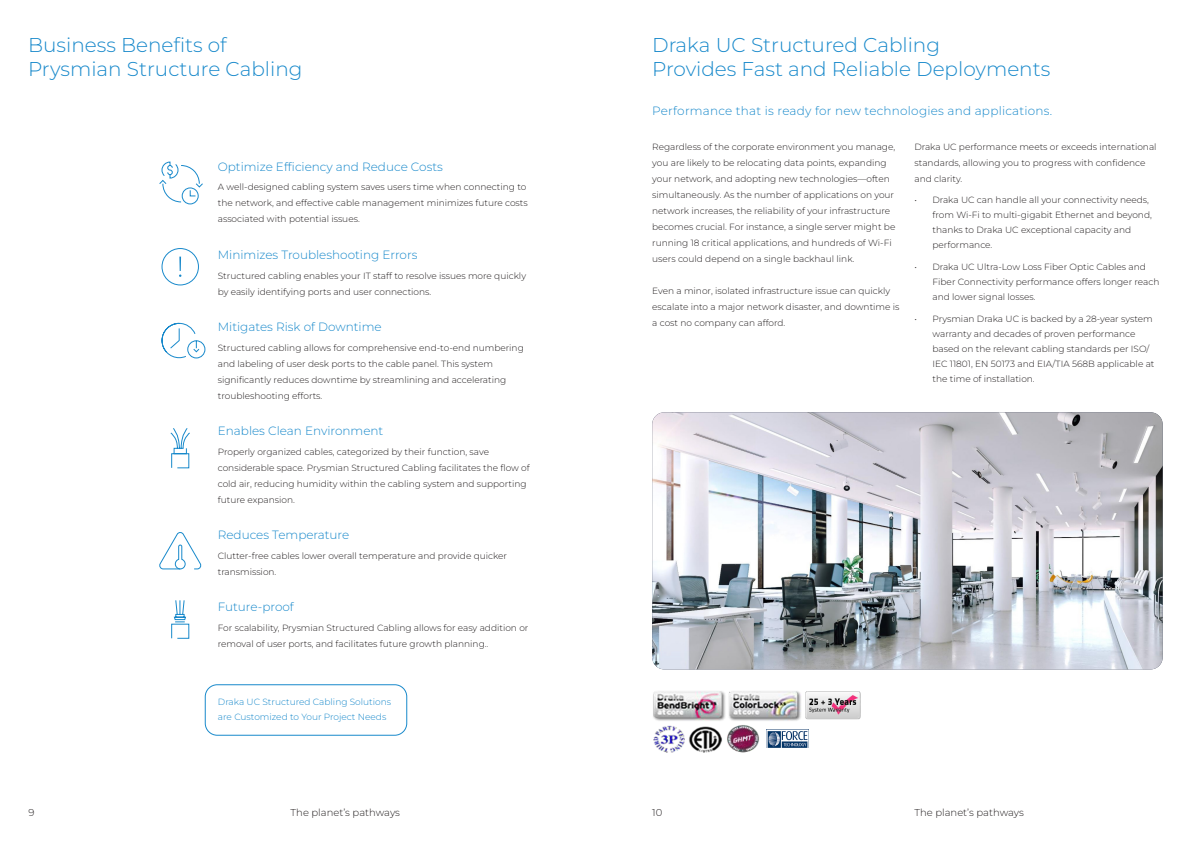
<style>
.page{position:relative;width:1191px;height:842px;background:#fff}
.page>*{position:absolute;margin:0;border:0;box-sizing:border-box;transform-origin:0 0}
.SUBHEAD_1{font:300 20px/24px "Montserrat";color:#1889cb}
.SUBHEAD_2{font:300 12px "Montserrat";color:#1889cb}
.SUBHEAD_2-2{font:300 12px "Montserrat";letter-spacing:.02em;color:#1889cb}
.t1{font:300 10px "Montserrat";color:#231f20}
.Bodytext{font:300 9px/16px "Montserrat";color:#231f20}
.SUBHEAD_3{font:300 9px/15px "Montserrat";color:#1889cb}
</style>
<div class="page">
<div style="left:205px;top:684px;width:202px;height:52px;border:1px solid #1889cb;border-radius:12px"></div>
<svg style="left:159px;top:161px;width:44px;height:44px"></svg>
<div style="left:162px;top:248px;width:37px;height:37px;border:1px solid #1889cb;border-radius:50%"></div>
<svg style="left:179px;top:257px;width:2px;height:20px"></svg>
<svg style="left:161px;top:322px;width:45px;height:37px"></svg>
<svg style="left:170px;top:428px;width:20px;height:41px"></svg>
<svg style="left:159px;top:532px;width:43px;height:38px"></svg>
<svg style="left:171px;top:600px;width:19px;height:39px"></svg>
<img style="left:652px;top:412px;width:510px;height:257px">
<img style="left:653px;top:691px;width:148px;height:30px">
<img style="left:727px;top:725px;width:32px;height:28px">
<img style="left:806px;top:691px;width:54px;height:28px">
<img style="left:767px;top:731px;width:41px;height:17px">
<img style="left:653px;top:725px;width:69px;height:28px">
<p class="SUBHEAD_1" style="left:28px;top:32px;width:276px">Business Benefits of<br>Prysmian Structure Cabling</p>
<p class="SUBHEAD_2" style="left:218px;top:158px;width:227px">Optimize Efficiency and Reduce Costs</p>
<p class="Bodytext" style="left:218px;top:179px;width:311px">A well-designed cabling system saves users time when connecting to the network, and effective cable management minimizes future costs associated with potential issues.</p>
<p class="SUBHEAD_2" style="left:218px;top:246px;width:201px">Minimizes Troubleshooting Errors</p>
<p class="Bodytext" style="left:218px;top:267px;width:310px">Structured cabling enables your IT staff to resolve issues more quickly by easily identifying ports and user connections.</p>
<p class="SUBHEAD_2" style="left:218px;top:318px;width:165px">Mitigates Risk of Downtime</p>
<p class="Bodytext" style="left:218px;top:339px;width:307px">Structured cabling allows for comprehensive end-to-end numbering and labeling of user desk ports to the cable panel. This system significantly reduces downtime by streamlining and accelerating troubleshooting efforts.</p>
<p class="SUBHEAD_2" style="left:218px;top:422px;width:167px">Enables Clean Environment</p>
<p class="Bodytext" style="left:218px;top:443px;width:313px">Properly organized cables, categorized by their function, save considerable space. Prysmian Structured Cabling facilitates the flow of cold air, reducing humidity within the cabling system and supporting future expansion.</p>
<p class="SUBHEAD_2" style="left:218px;top:526px;width:133px">Reduces Temperature</p>
<p class="Bodytext" style="left:218px;top:547px;width:291px">Clutter-free cables lower overall temperature and provide quicker transmission.</p>
<p class="SUBHEAD_2" style="left:218px;top:598px;width:78px">Future-proof</p>
<p class="Bodytext" style="left:218px;top:619px;width:312px">For scalability, Prysmian Structured Cabling allows for easy addition or removal of user ports, and facilitates future growth planning..</p>
<p class="SUBHEAD_3" style="left:218px;top:694px;width:175px">Draka UC Structured Cabling Solutions are Customized to Your Project Needs</p>
<p class="SUBHEAD_1" style="left:652px;top:32px;width:399px">Draka UC Structured Cabling<br>Provides Fast and Reliable Deployments</p>
<p class="SUBHEAD_2-2" style="left:652px;top:102px;width:401px">Performance that is ready for new technologies and applications.</p>
<p class="Bodytext" style="left:652px;top:138px;width:245px">Regardless of the corporate environment you manage, you are likely to be relocating data points, expanding your network, and adopting new technologies—often simultaneously. As the number of applications on your network increases, the reliability of your infrastructure becomes crucial. For instance, a single server might be running 18 critical applications, and hundreds of Wi-Fi users could depend on a single backhaul link.</p>
<p class="Bodytext" style="left:652px;top:282px;width:249px">Even a minor, isolated infrastructure issue can quickly escalate into a major network disaster, and downtime is a cost no company can afford.</p>
<p class="Bodytext" style="left:914px;top:138px;width:244px">Draka UC performance meets or exceeds international standards, allowing you to progress with confidence and clarity.</p>
<p class="Bodytext" style="left:932px;top:192px;width:221px;line-height:15px;text-indent:-18px">• Draka UC can handle all your connectivity needs, from Wi-Fi to multi-gigabit Ethernet and beyond, thanks to Draka UC exceptional capacity and performance.</p>
<p class="Bodytext" style="left:932px;top:259px;width:228px;line-height:15px;text-indent:-18px">• Draka UC Ultra-Low Loss Fiber Optic Cables and<br>Fiber Connectivity performance offers longer reach and lower signal losses.</p>
<p class="Bodytext" style="left:932px;top:311px;width:223px;line-height:15px;text-indent:-18px">• Prysmian Draka UC is backed by a 28-year system warranty and decades of proven performance based on the relevant cabling standards per ISO/ IEC 11801, EN 50173 and EIA/TIA 568B applicable at the time of installation.</p>
<p class="t1" style="left:28px;top:805px;width:8px">9</p>
<p class="t1" style="left:291px;top:805px;width:111px">The planet’s pathways</p>
<p class="t1" style="left:652px;top:805px;width:12px">10</p>
<p class="t1" style="left:914px;top:805px;width:111px">The planet’s pathways</p>
</div>
